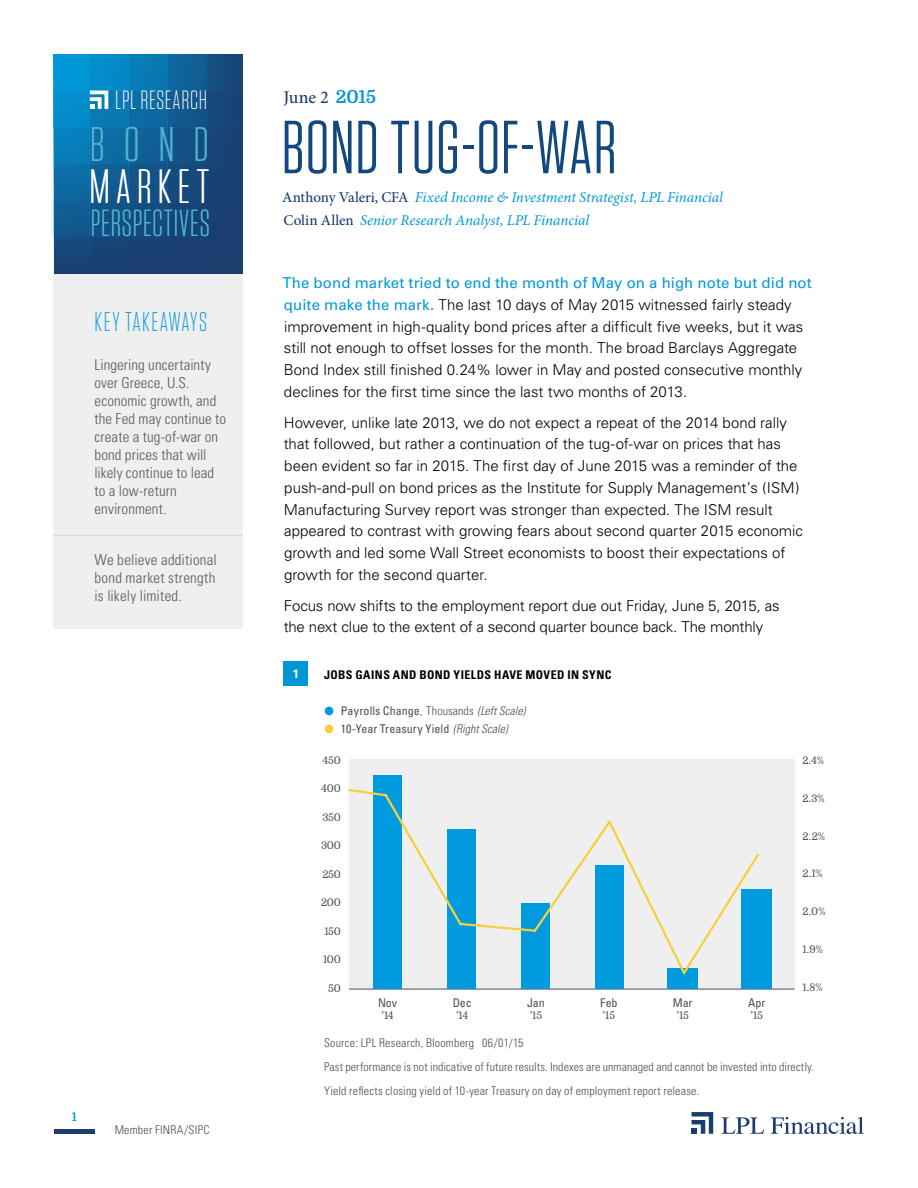
<style>
.page{position:relative;width:918px;height:1188px;background:#fff}
.page>*{position:absolute;margin:0;border:0;box-sizing:border-box;transform-origin:0 0}
.t1{font:75px "Tungsten Narrow";letter-spacing:.01em;color:#12487d}
.t2{font:300 48.3px "Tungsten Narrow";color:#4fb3cf}
.t3{font:300 48px "Tungsten Narrow";letter-spacing:.13em;color:#fff}
.t4{font:300 37.5px "Tungsten Narrow";letter-spacing:.025em;color:#4fb3cf;scale:.9 1}
.t5{font:300 27px "Tungsten Narrow";letter-spacing:.055em;color:#0098d8}
.t6{font:300 26.25px "Tungsten Narrow";letter-spacing:.025em;color:#fff}
.t7{font:500 18px "Minion Pro";color:#1b3e6f}
.t8{font:300 15px/21.8px "Univers";color:#000}
.t9{font:300 condensed 15px/18px "Univers";letter-spacing:.01em;color:#58595b}
.t10{font:italic 15px/22.5px "Minion Pro";letter-spacing:-.005em;color:#0098d8}
.t11{font:300 condensed 12px/24px "Univers";letter-spacing:.01em;color:#4b4f54}
.t12{font:condensed 12px/18px "Univers";letter-spacing:.005em;color:#4b4f54}
.t13{font:700 condensed 12px "Univers";letter-spacing:.035em;color:#000}
.t14{font:700 12px "Domine";color:#0098d8}
.t15{font:700 12px "Univers";color:#fff}
.t16{font:10.5px "Domine";letter-spacing:-.025em;color:#4d5055}
.s1{font-family:"Domine";font-weight:700;color:#0098d8}
.s2{font-weight:500;font-style:normal;color:#1b3e6f}
.s3{font-weight:400;color:#0098d8}
.s4{font-weight:300}
.s5{font-weight:300;font-style:italic}
</style>
<div class="page">
<svg style="left:90px;top:54px;width:39px;height:220px;background:#0d6ca4"></svg>
<div style="left:206px;top:54px;width:37px;height:220px;background:#184476"></div>
<svg style="left:168px;top:54px;width:38px;height:220px;background:#135287"></svg>
<svg style="left:129px;top:54px;width:39px;height:220px;background:#0f6198"></svg>
<svg style="left:54px;top:54px;width:36px;height:220px;background:#0878b2"></svg>
<div style="left:54px;top:164px;width:189px;height:36px;background:linear-gradient(to right,#0c6ca5,#1b3b6c)"></div>
<div style="left:54px;top:201px;width:189px;height:37px;background:linear-gradient(to right,#105c92,#1a3b6c)"></div>
<div style="left:54px;top:127px;width:189px;height:37px;background:linear-gradient(to right,#0582bf,#1b3c6d)"></div>
<svg style="left:90px;top:91px;width:18px;height:18px"></svg>
<svg style="left:721px;top:1117px;width:43px;height:17px"></svg>
<svg style="left:771px;top:1117px;width:93px;height:17px"></svg>
<svg style="left:692px;top:1112px;width:21px;height:22px"></svg>
<hr style="left:54px;top:1130px;width:40px;height:4px;background:#1b3e6f">
<div style="left:54px;top:274px;width:189px;height:355px;background:#efeff0"></div>
<hr style="left:54px;top:535px;width:189px;height:1px;background:#4b4f54">
<div style="left:349px;top:760px;width:446px;height:229px;background:#efeff0"></div>
<div style="left:325px;top:707px;width:8px;height:8px;background:#009bde;border-radius:50%"></div>
<div style="left:325px;top:725px;width:8px;height:8px;background:#f7cf3c;border-radius:50%"></div>
<hr style="left:349px;top:989px;width:446px;height:1px;background:#4d5055">
<div style="left:741px;top:890px;width:31px;height:99px;background:#009bde"></div>
<div style="left:667px;top:969px;width:31px;height:20px;background:#009bde"></div>
<div style="left:595px;top:866px;width:29px;height:123px;background:#009bde"></div>
<div style="left:521px;top:903px;width:29px;height:86px;background:#009bde"></div>
<div style="left:447px;top:829px;width:29px;height:160px;background:#009bde"></div>
<div style="left:373px;top:776px;width:29px;height:213px;background:#009bde"></div>
<svg style="left:348px;top:788px;width:413px;height:186px"></svg>
<div style="left:284px;top:662px;width:24px;height:24px;background:#0096d6"></div>
<h3 class="t6" style="left:115px;top:87px;width:93px">LPL RESEARCH</h3>
<h2 class="t2" style="left:90px;top:121px;width:120px">BOND</h2>
<h3 class="t3" style="left:89px;top:162px;width:121px">MARKET</h3>
<h3 class="t4" style="left:91px;top:205px;width:134px">PERSPECTIVES</h3>
<h3 class="t5" style="left:94px;top:308px;width:114px">KEY TAKEAWAYS</h3>
<p class="t9" style="left:94px;top:355px;width:133px">Lingering uncertainty over Greece, U.S. economic growth, and the Fed may continue to create a tug-of-war on bond prices that will likely continue to lead to a low-return environment.</p>
<p class="t9" style="left:94px;top:551px;width:124px;text-align:justify">We believe additional bond market strength is likely limited.</p>
<p class="t14" style="left:72px;top:1110px;width:6px">1</p>
<p class="t11" style="left:115px;top:1118px;width:96px">Member FINRA/SIPC</p>
<p class="t7" style="left:284px;top:85px;width:94px">June 2 <span class="s1">2015</span></p>
<h1 class="t1" style="left:282px;top:110px;width:337px">BOND TUG-OF-WAR</h1>
<p class="t10" style="left:282px;top:186px;width:442px"><span class="s2">Anthony Valeri, CFA</span> Fixed Income &amp; Investment Strategist, LPL Financial<br><span class="s2">Colin Allen</span> Senior Research Analyst, LPL Financial</p>
<p class="t8" style="left:282px;top:272px;width:531px"><span class="s3">The bond market tried to end the month of May on a high note but did not quite make the mark.</span> The last 10 days of May 2015 witnessed fairly steady improvement in high-quality bond prices after a difficult five weeks, but it was still not enough to offset losses for the month. The broad Barclays Aggregate Bond Index still finished 0.24% lower in May and posted consecutive monthly declines for the first time since the last two months of 2013.</p>
<p class="t8" style="left:284px;top:411px;width:521px">However, unlike late 2013, we do not expect a repeat of the 2014 bond rally that followed, but rather a continuation of the tug-of-war on prices that has been evident so far in 2015. The first day of June 2015 was a reminder of the push-and-pull on bond prices as the Institute for Supply Management’s (ISM)<br>Manufacturing Survey report was stronger than expected. The ISM result appeared to contrast with growing fears about second quarter 2015 economic growth and led some Wall Street economists to boost their expectations of growth for the second quarter.</p>
<p class="t8" style="left:284px;top:594px;width:498px">Focus now shifts to the employment report due out Friday, June 5, 2015, as the next clue to the extent of a second quarter bounce back. The monthly</p>
<p class="t15" style="left:292px;top:667px;width:8px">1</p>
<p class="t13" style="left:324px;top:667px;width:289px">JOBS GAINS AND BOND YIELDS HAVE MOVED IN SYNC</p>
<p class="t12" style="left:341px;top:702px;width:186px">Payrolls Change<span class="s4">, Thousands</span> <span class="s5">(Left Scale)<br></span>10-Year Treasury Yield <span class="s5">(Right Scale)</span></p>
<p class="t16" style="left:323px;top:754px;width:20px">450</p>
<p class="t16" style="left:321px;top:783px;width:21px">400</p>
<p class="t16" style="left:322px;top:811px;width:20px">350</p>
<p class="t16" style="left:321px;top:840px;width:21px">300</p>
<p class="t16" style="left:322px;top:868px;width:20px">250</p>
<p class="t16" style="left:321px;top:897px;width:21px">200</p>
<p class="t16" style="left:324px;top:925px;width:18px">150</p>
<p class="t16" style="left:323px;top:954px;width:19px">100</p>
<p class="t16" style="left:328px;top:982px;width:14px">50</p>
<p class="t16" style="left:803px;top:754px;width:23px">2.4%</p>
<p class="t16" style="left:803px;top:792px;width:24px">2.3%</p>
<p class="t16" style="left:803px;top:830px;width:24px">2.2%</p>
<p class="t16" style="left:803px;top:868px;width:22px">2.1%</p>
<p class="t16" style="left:803px;top:906px;width:24px">2.0%</p>
<p class="t16" style="left:803px;top:944px;width:22px">1.9%</p>
<p class="t16" style="left:803px;top:982px;width:21px">1.8%</p>
<p class="t12" style="left:378px;top:993px;width:21px">Nov</p>
<p class="t16" style="left:381px;top:1009px;width:14px">’14</p>
<p class="t12" style="left:453px;top:993px;width:21px">Dec</p>
<p class="t16" style="left:456px;top:1009px;width:14px">’14</p>
<p class="t12" style="left:527px;top:993px;width:19px">Jan</p>
<p class="t16" style="left:530px;top:1009px;width:14px">’15</p>
<p class="t12" style="left:600px;top:993px;width:19px">Feb</p>
<p class="t16" style="left:603px;top:1009px;width:14px">’15</p>
<p class="t12" style="left:673px;top:993px;width:21px">Mar</p>
<p class="t16" style="left:676px;top:1009px;width:14px">’15</p>
<p class="t12" style="left:748px;top:993px;width:19px">Apr</p>
<p class="t16" style="left:750px;top:1009px;width:14px">’15</p>
<p class="t11" style="left:324px;top:1031px;width:492px">Source: LPL Research, Bloomberg 06/01/15<br>Past performance is not indicative of future results. Indexes are unmanaged and cannot be invested into directly.<br>Yield reflects closing yield of 10-year Treasury on day of employment report release.</p>
</div>
